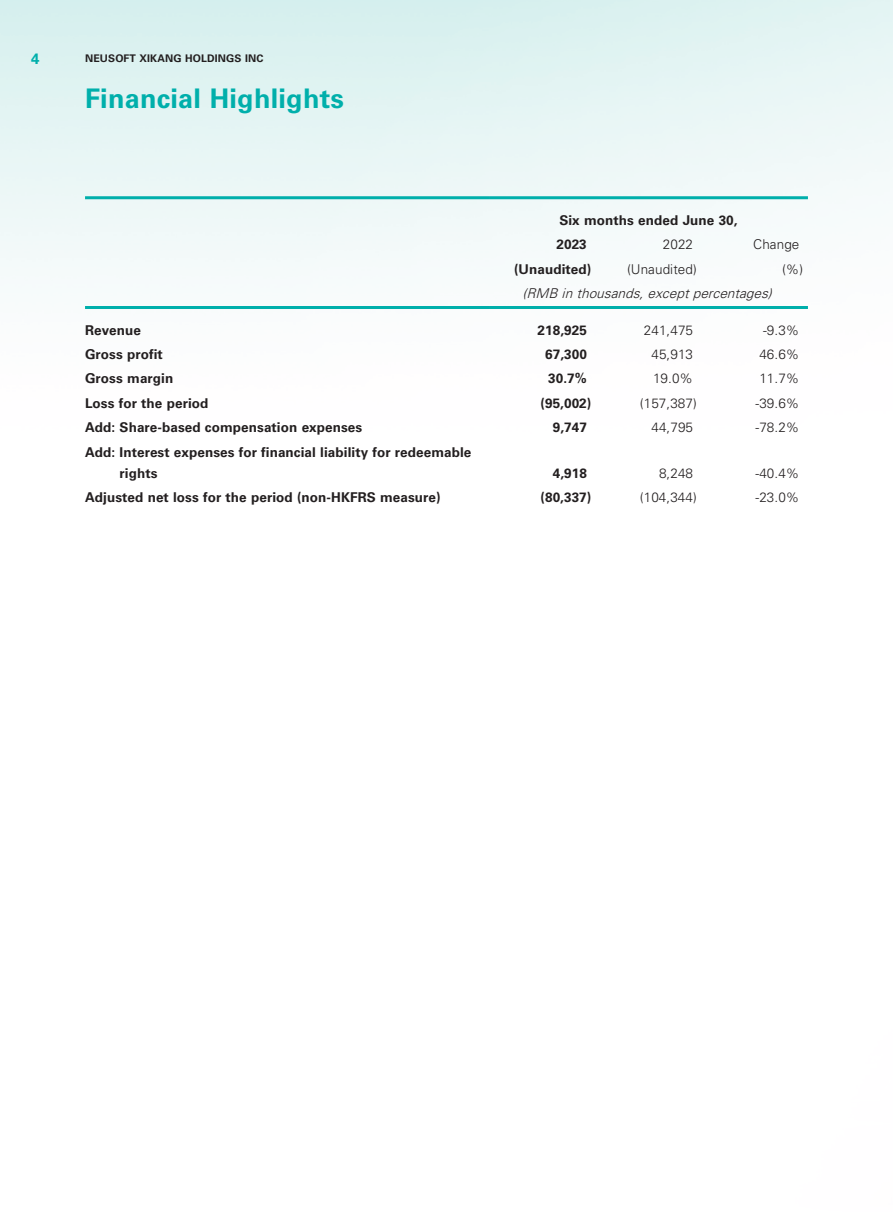
<style>
.page{position:relative;width:893px;height:1212px;background:#fff}
.page>*{position:absolute;margin:0;border:0;box-sizing:border-box;transform-origin:0 0}
.t1{font:700 27px "Univers LT Std";letter-spacing:.01em;color:#00afab}
.t2{font:700 15px "Univers LT Std";color:#00afab}
.t3{font:700 13.5px/24.5px "Univers LT Std";letter-spacing:.005em;color:#231f20}
.t4{font:300 13.5px "Univers LT Std";letter-spacing:.005em;color:#231f20}
.t5{font:italic 300 13.5px "Univers LT Std";color:#231f20}
.t6{font:700 10.5px "Univers LT Std";letter-spacing:.015em;color:#231f20}
</style>
<div class="page">
<hr style="left:85px;top:196px;width:404px;height:3px;background:#00afab">
<hr style="left:489px;top:196px;width:319px;height:3px;background:#00afab">
<hr style="left:85px;top:306px;width:404px;height:3px;background:#00afab">
<hr style="left:489px;top:306px;width:319px;height:3px;background:#00afab">
<p class="t2" style="left:31px;top:50px;width:10px">4</p>
<p class="t6" style="left:85px;top:52px;width:180px">NEUSOFT XIKANG HOLDINGS INC</p>
<h1 class="t1" style="left:85px;top:83px;width:260px">Financial Highlights</h1>
<p class="t3" style="left:557px;top:208px;width:183px">Six months ended June 30,<br>2023</p>
<p class="t4" style="left:663px;top:236px;width:32px">2022</p>
<p class="t4" style="left:753px;top:236px;width:48px">Change</p>
<p class="t3" style="left:514px;top:257px;width:79px">(Unaudited)</p>
<p class="t4" style="left:627px;top:261px;width:71px">(Unaudited)</p>
<p class="t4" style="left:782px;top:261px;width:23px">(%)</p>
<p class="t5" style="left:523px;top:285px;width:255px">(RMB inthousands,exceptpercentages)</p>
<p class="t3" style="left:85px;top:318px;width:58px">Revenue</p>
<p class="t3" style="left:538px;top:318px;width:51px">218,925</p>
<p class="t4" style="left:644px;top:322px;width:51px">241,475</p>
<p class="t4" style="left:763px;top:322px;width:38px">-9.3%</p>
<p class="t3" style="left:85px;top:342px;width:79px">Gross profit</p>
<p class="t3" style="left:545px;top:342px;width:43px">67,300</p>
<p class="t4" style="left:651px;top:346px;width:43px">45,913</p>
<p class="t4" style="left:759px;top:346px;width:42px">46.6%</p>
<p class="t3" style="left:85px;top:367px;width:90px">Gross margin</p>
<p class="t3" style="left:548px;top:367px;width:40px">30.7%</p>
<p class="t4" style="left:653px;top:371px;width:42px">19.0%</p>
<p class="t4" style="left:759px;top:371px;width:42px">11.7%</p>
<p class="t3" style="left:85px;top:391px;width:125px">Loss for the period</p>
<p class="t3" style="left:540px;top:391px;width:52px">(95,002)</p>
<p class="t4" style="left:640px;top:395px;width:58px">(157,387)</p>
<p class="t4" style="left:755px;top:395px;width:45px">-39.6%</p>
<p class="t3" style="left:85px;top:415px;width:279px">Add: Share-based compensation expenses</p>
<p class="t3" style="left:553px;top:415px;width:36px">9,747</p>
<p class="t4" style="left:651px;top:419px;width:43px">44,795</p>
<p class="t4" style="left:755px;top:419px;width:45px">-78.2%</p>
<p class="t3" style="left:120px;top:442px;width:353px;line-height:21px;text-indent:-35px">Add: Interest expenses for financial liability for redeemable rights</p>
<p class="t3" style="left:553px;top:461px;width:36px">4,918</p>
<p class="t4" style="left:659px;top:465px;width:36px">8,248</p>
<p class="t4" style="left:755px;top:465px;width:45px">-40.4%</p>
<p class="t3" style="left:85px;top:485px;width:357px">Adjusted net loss for the period (non-HKFRS measure)</p>
<p class="t3" style="left:540px;top:485px;width:52px">(80,337)</p>
<p class="t4" style="left:640px;top:489px;width:58px">(104,344)</p>
<p class="t4" style="left:755px;top:489px;width:45px">-23.0%</p>
</div>
